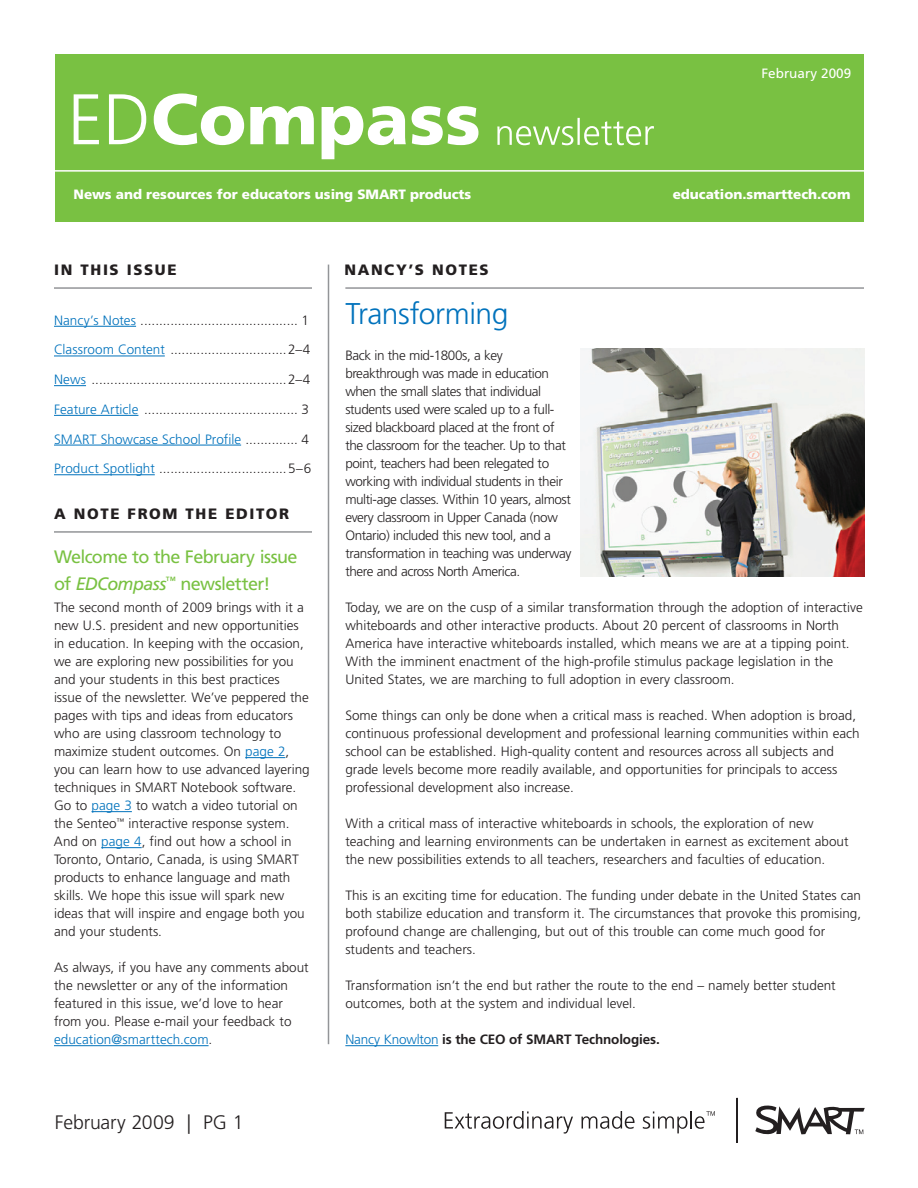
<style>
.page{position:relative;width:918px;height:1188px;background:#fff}
.page>*{position:absolute;margin:0;border:0;box-sizing:border-box;transform-origin:0 0}
.t1{font:300 30px "Frutiger LT Std";letter-spacing:-.015em;color:#0072bc}
.t2{font:300 19.5px "Frutiger LT Std";letter-spacing:-.005em;color:#231f20}
.t3{font:18px/27px "Frutiger LT Std";letter-spacing:-.035em;color:#79c142}
.t4{font:900 15px "Frutiger LT Std";letter-spacing:.11em;color:#231f20}
.t5{font:300 13.5px/18px "Frutiger LT Std";color:#231f20}
.t6{font:300 13.5px/18px "Frutiger LT Std";letter-spacing:-.03em;color:#231f20}
.t7{font:900 13.5px "Frutiger LT Std";color:#fff}
.t8{font:700 13.5px "Frutiger LT Std";letter-spacing:-.01em;color:#231f20}
.t9{font:13.5px "Frutiger LT Std";color:#fff}
.s1{color:#0072bc}
.s2{font-style:italic}
.s3{font-weight:300;color:#0072bc}
</style>
<div class="page">
<hr style="left:736px;top:1098px;width:2px;height:45px;background:#231f20">
<svg style="left:445px;top:1111px;width:128px;height:23px"></svg>
<svg style="left:581px;top:1111px;width:54px;height:18px"></svg>
<svg style="left:643px;top:1111px;width:72px;height:22px"></svg>
<svg style="left:755px;top:1105px;width:110px;height:30px"></svg>
<hr style="left:245px;top:757px;width:40px;height:1px;background:#0072bc">
<hr style="left:92px;top:811px;width:40px;height:1px;background:#0072bc">
<hr style="left:101px;top:847px;width:41px;height:1px;background:#0072bc">
<hr style="left:54px;top:1045px;width:155px;height:1px;background:#0072bc">
<hr style="left:54px;top:326px;width:82px;height:1px;background:#0072bc">
<hr style="left:54px;top:356px;width:111px;height:1px;background:#0072bc">
<hr style="left:54px;top:385px;width:32px;height:1px;background:#0072bc">
<hr style="left:54px;top:415px;width:84px;height:1px;background:#0072bc">
<hr style="left:54px;top:445px;width:187px;height:1px;background:#0072bc">
<hr style="left:54px;top:474px;width:101px;height:1px;background:#0072bc">
<hr style="left:328px;top:265px;width:1px;height:779px;background:#939598">
<hr style="left:345px;top:1045px;width:93px;height:1px;background:#0072bc">
<div style="left:55px;top:54px;width:809px;height:167px;background:#79c142"></div>
<svg style="left:497px;top:118px;width:157px;height:27px"></svg>
<svg style="left:74px;top:93px;width:405px;height:66px"></svg>
<hr style="left:54px;top:170px;width:810px;height:2px;background:#fff">
<hr style="left:54px;top:287px;width:258px;height:2px;background:#939598">
<hr style="left:54px;top:531px;width:258px;height:2px;background:#939598">
<hr style="left:345px;top:287px;width:519px;height:2px;background:#939598">
<img style="left:581px;top:348px;width:283px;height:228px">
<p class="t7" style="left:74px;top:186px;width:304px">News and resources for educators using SMAR</p>
<p class="t7" style="left:398px;top:186px;width:74px">T products</p>
<p class="t4" style="left:54px;top:260px;width:124px">IN THIS ISSUE</p>
<p class="t4" style="left:344px;top:260px;width:125px">Nancy’s notes</p>
<p class="t9" style="left:762px;top:65px;width:91px">February 2009</p>
<p class="t7" style="left:673px;top:186px;width:179px">education.smarttech.com</p>
<p class="t5" style="left:54px;top:305px;width:258px;line-height:29.7px;text-align:justify"><span class="s1">Nancy’s Notes</span> .......................................... 1<br><span class="s1">Classroom Content</span> ...............................2–4<br><span class="s1">News</span> ....................................................2–4</p>
<p class="t5" style="left:54px;top:395px;width:259px;line-height:29.7px"><span class="s1">Feature Article</span> ......................................... 3<br><span class="s1">SMART Showcase School Profile</span> .............. 4<br><span class="s1">Product Spotlight</span> ..................................5–6</p>
<p class="t4" style="left:54px;top:505px;width:143px">A note from the</p>
<p class="t4" style="left:225px;top:505px;width:65px">editor</p>
<h3 class="t3" style="left:54px;top:544px;width:245px">Welcome to the February issue of <span class="s2">EDCompass</span><sup>™</sup> newsletter!</h3>
<p class="t5" style="left:54px;top:599px;width:257px">The second month of 2009 brings with it a new U.S. president and new opportunities in education. In keeping with the occasion, we are exploring new possibilities for you and your students in this best practices issue of the newsletter. We’ve peppered the pages with tips and ideas from educators who are using classroom technology to maximize student outcomes. On <span class="s1">page 2</span>, you can learn how to use advanced layering techniques in SMART Notebook software.<br>Go to <span class="s1">page 3</span> to watch a video tutorial on the Senteo<sup>™</sup> interactive response system.<br>And on <span class="s1">page 4</span>, find out how a school in Toronto, Ontario, Canada, is using SMART products to enhance language and math skills. We hope this issue will spark new ideas that will inspire and engage both you and your students.</p>
<p class="t5" style="left:54px;top:959px;width:256px">As always, if you have any comments about the newsletter or any of the information featured in this issue, we’d love to hear from you. Please e-mail your feedback to <span class="s1">education@smarttech.com</span>.</p>
<h2 class="t2" style="left:55px;top:1111px;width:190px">February 2009 | PG 1</h2>
<h1 class="t1" style="left:345px;top:297px;width:165px">Transforming</h1>
<p class="t6" style="left:345px;top:347px;width:228px">Back in the mid-1800s, a key breakthrough was made in education when the small slates that individual students used were scaled up to a full&shy;sized blackboard placed at the front of the classroom for the teacher. Up to that point, teachers had been relegated to working with individual students in their multi-age classes. Within 10 years, almost every classroom in Upper Canada (now Ontario) included this new tool, and a transformation in teaching was underway there and across North America.</p>
<p class="t5" style="left:345px;top:599px;width:519px">Today, we are on the cusp of a similar transformation through the adoption of interactive whiteboards and other interactive products. About 20 percent of classrooms in North America have interactive whiteboards installed, which means we are at a tipping point.<br>With the imminent enactment of the high-profile stimulus package legislation in the United States, we are marching to full adoption in every classroom.</p>
<p class="t5" style="left:345px;top:707px;width:516px">Some things can only be done when a critical mass is reached. When adoption is broad, continuous professional development and professional learning communities within each school can be established. High-quality content and resources across all subjects and grade levels become more readily available, and opportunities for principals to access professional development also increase.</p>
<p class="t5" style="left:345px;top:815px;width:505px">With a critical mass of interactive whiteboards in schools, the exploration of new teaching and learning environments can be undertaken in earnest as excitement about the new possibilities extends to all teachers, researchers and faculties of education.</p>
<p class="t5" style="left:345px;top:887px;width:517px">This is an exciting time for education. The funding under debate in the United States can both stabilize education and transform it. The circumstances that provoke this promising, profound change are challenging, but out of this trouble can come much good for students and teachers.</p>
<p class="t5" style="left:345px;top:977px;width:492px">Transformation isn’t the end but rather the route to the end – namely better student outcomes, both at the system and individual level.</p>
<p class="t8" style="left:345px;top:1032px;width:316px"><span class="s3">Nancy Knowlton</span> is the CEO of SMART Technologies.</p>
</div>
